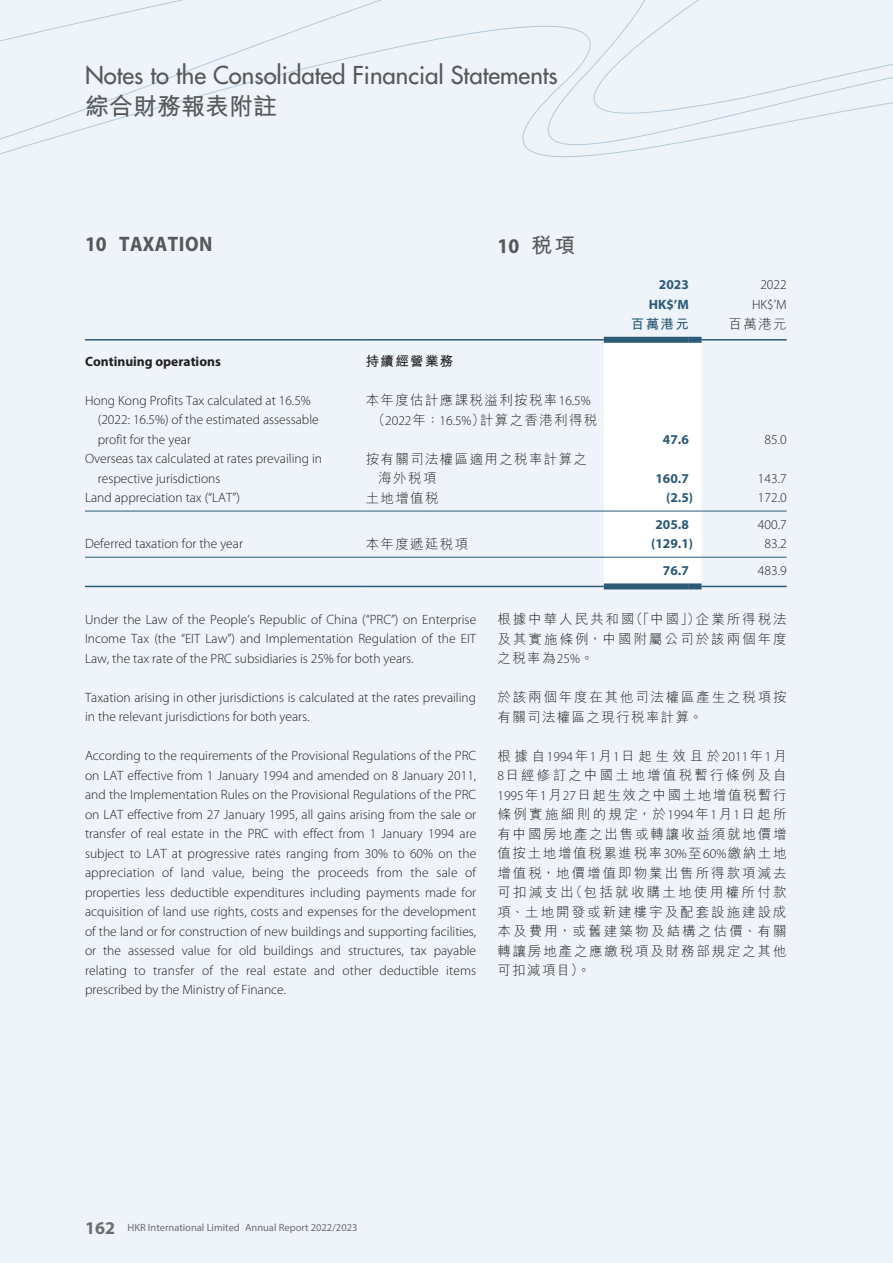
<style>
.page{position:relative;width:893px;height:1263px;background:#eef4f9}
.page>*{position:absolute;margin:0;border:0;box-sizing:border-box;transform-origin:0 0}
.t1{font:500 24px "Futura Std";color:#57585a}
.t2{font:700 24px "M Hei HK";color:#57585a}
.t3{font:700 semi-condensed 21px "Myriad Pro";letter-spacing:.02em;color:#57585a}
.t4{font:300 13.5px/19.5px "Myriad Pro";color:#231f20}
.t5{font:300 13.5px/19.5px "M Hei HK";letter-spacing:.135em;color:#231f20;text-align:justify}
.t6{font:300 13.5px/19.5px "M Hei HK";letter-spacing:.1em;color:#231f20;text-align:center}
.t7{font:700 13.5px "Myriad Pro";color:#2b5b77}
.t8{font:700 13.5px "Myriad Pro";color:#231f20}
.t9{font:700 13.5px "M Hei HK";letter-spacing:.1em;color:#231f20}
.t10{font:700 13.5px "M Hei HK";color:#2b5b77}
.t11{font:10.5px "Myriad Pro";color:#6c6d70}
.s1{font-family:"M Hei HK";font-stretch:normal}
.s2{font-family:"Myriad Pro"}
.s3{font-weight:700;font-size:18px}
</style>
<div class="page">
<svg style="left:0;top:0;width:893px;height:158px"></svg>
<hr style="left:85px;top:339px;width:281px;height:1px;background:#2b5b77">
<hr style="left:366px;top:339px;width:238px;height:1px;background:#2b5b77">
<hr style="left:702px;top:339px;width:85px;height:1px;background:#2b5b77">
<hr style="left:85px;top:511px;width:281px;height:1px;background:#2b5b77">
<hr style="left:366px;top:511px;width:238px;height:1px;background:#2b5b77">
<hr style="left:702px;top:511px;width:85px;height:1px;background:#2b5b77">
<hr style="left:85px;top:557px;width:281px;height:1px;background:#2b5b77">
<hr style="left:366px;top:557px;width:238px;height:1px;background:#2b5b77">
<div style="left:604px;top:343px;width:98px;height:240px;background:#fff"></div>
<hr style="left:702px;top:557px;width:85px;height:1px;background:#2b5b77">
<hr style="left:85px;top:586px;width:281px;height:1px;background:#2b5b77">
<hr style="left:366px;top:586px;width:238px;height:1px;background:#2b5b77">
<hr style="left:702px;top:586px;width:85px;height:1px;background:#2b5b77">
<div style="left:604px;top:337px;width:85px;height:6px;background:#2b5b77"></div>
<div style="left:689px;top:337px;width:13px;height:6px;background:#2b5b77"></div>
<div style="left:604px;top:583px;width:85px;height:6px;background:#2b5b77"></div>
<div style="left:689px;top:583px;width:13px;height:6px;background:#2b5b77"></div>
<h1 class="t1" style="left:85px;top:60px;width:474px">Notes to the Consolidated Financial Statements</h1>
<h1 class="t2" style="left:85px;top:89px;width:193px">綜合財務報表附註</h1>
<h2 class="t3" style="left:85px;top:231px;width:129px">10 TAXATION</h2>
<h2 class="t3" style="left:497px;top:232px;width:80px">10 <span class="s1">稅項</span></h2>
<p class="t8" style="left:85px;top:352px;width:137px">Continuing operations</p>
<p class="t9" style="left:366px;top:351px;width:89px">持續經營業務</p>
<p class="t4" style="left:98px;top:390px;width:223px;text-indent:-13px">Hong Kong Profits Tax calculated at 16.5% (2022: 16.5%) of the estimated assessable profit for the year</p>
<p class="t6" style="left:366px;top:390px;width:233px">本年度估計應課稅溢利按稅率<span class="s2">16.5%</span>（<span class="s2">2022</span>年：<span class="s2">16.5%</span>）計算之香港利得稅</p>
<p class="t4" style="left:98px;top:449px;width:226px;text-indent:-13px">Overseas tax calculated at rates prevailing in respective jurisdictions</p>
<p class="t6" style="left:378px;top:449px;width:210px;text-align:left;text-indent:-13px">按有關司法權區適用之稅率計算之海外稅項</p>
<p class="t7" style="left:659px;top:276px;width:31px">2023</p>
<p class="t4" style="left:760px;top:275px;width:28px">2022</p>
<p class="t7" style="left:649px;top:295px;width:42px">HK$’M</p>
<p class="t4" style="left:752px;top:294px;width:36px">HK$’M</p>
<p class="t10" style="left:631px;top:314px;width:60px">百萬港元</p>
<p class="t5" style="left:729px;top:314px;width:60px">百萬港元</p>
<p class="t7" style="left:663px;top:430px;width:27px">47.6</p>
<p class="t4" style="left:765px;top:429px;width:24px">85.0</p>
<p class="t7" style="left:655px;top:469px;width:35px">160.7</p>
<p class="t4" style="left:758px;top:468px;width:30px">143.7</p>
<p class="t4" style="left:85px;top:488px;width:156px">Land appreciation tax (“LAT”)</p>
<p class="t5" style="left:366px;top:488px;width:74px">土地增值稅</p>
<p class="t7" style="left:666px;top:489px;width:28px">(2.5)</p>
<p class="t4" style="left:758px;top:488px;width:30px">172.0</p>
<p class="t7" style="left:655px;top:515px;width:35px">205.8</p>
<p class="t4" style="left:758px;top:514px;width:30px">400.7</p>
<p class="t4" style="left:85px;top:534px;width:159px">Deferred taxation for the year</p>
<p class="t6" style="left:366px;top:534px;width:104px">本年度遞延稅項</p>
<p class="t7" style="left:651px;top:535px;width:43px">(129.1)</p>
<p class="t4" style="left:764px;top:534px;width:24px">83.2</p>
<p class="t7" style="left:663px;top:561px;width:27px">76.7</p>
<p class="t4" style="left:758px;top:560px;width:30px">483.9</p>
<p class="t4" style="left:85px;top:610px;width:393px;text-align:justify">Under the Law of the People’s Republic of China (“PRC”) on Enterprise Income Tax (the “EIT Law”) and Implementation Regulation of the EIT Law, the tax rate of the PRC subsidiaries is 25% for both years.</p>
<p class="t4" style="left:85px;top:688px;width:393px">Taxation arising in other jurisdictions is calculated at the rates prevailing in the relevant jurisdictions for both years.</p>
<p class="t4" style="left:85px;top:746px;width:393px;text-align:justify">According to the requirements of the Provisional Regulations of the PRC on LAT effective from 1 January 1994 and amended on 8 January 2011, and the Implementation Rules on the Provisional Regulations of the PRC on LAT effective from 27 January 1995, all gains arising from the sale or transfer of real estate in the PRC with effect from 1 January 1994 are subject to LAT at progressive rates ranging from 30% to 60% on the appreciation of land value, being the proceeds from the sale of properties less deductible expenditures including payments made for acquisition of land use rights, costs and expenses for the development of the land or for construction of new buildings and supporting facilities, or the assessed value for old buildings and structures, tax payable relating to transfer of the real estate and other deductible items prescribed by the Ministry of Finance.</p>
<p class="t5" style="left:497px;top:609px;width:291px">根據中華人民共和國（「中國」）企業所得稅法及其實施條例，中國附屬公司於該兩個年度之稅率為<span class="s2">25%</span>。</p>
<p class="t5" style="left:497px;top:687px;width:291px">於該兩個年度在其他司法權區產生之稅項按有關司法權區之現行稅率計算。</p>
<p class="t5" style="left:497px;top:746px;width:291px">根據自<span class="s2">1994</span>年<span class="s2">1</span>月<span class="s2">1</span>日起生效且於<span class="s2">2011</span>年<span class="s2">1</span>月<span class="s2">8</span>日經修訂之中國土地增值稅暫行條例及自<span class="s2">1995</span>年<span class="s2">1</span>月<span class="s2">27</span>日起生效之中國土地增值稅暫行條例實施細則的規定，於<span class="s2">1994</span>年<span class="s2">1</span>月<span class="s2">1</span>日起所有中國房地產之出售或轉讓收益須就地價增值按土地增值稅累進稅率<span class="s2">30%</span>至<span class="s2">60%</span>繳納土地增值稅，地價增值即物業出售所得款項減去可扣減支出（包括就收購土地使用權所付款項、土地開發或新建樓宇及配套設施建設成本及費用，或舊建築物及結構之估價、有關轉讓房地產之應繳稅項及財務部規定之其他可扣減項目）。</p>
<p class="t11" style="left:85px;top:1221px;width:274px"><span class="s3">162</span> HKR International Limited Annual Report 2022/2023</p>
</div>
